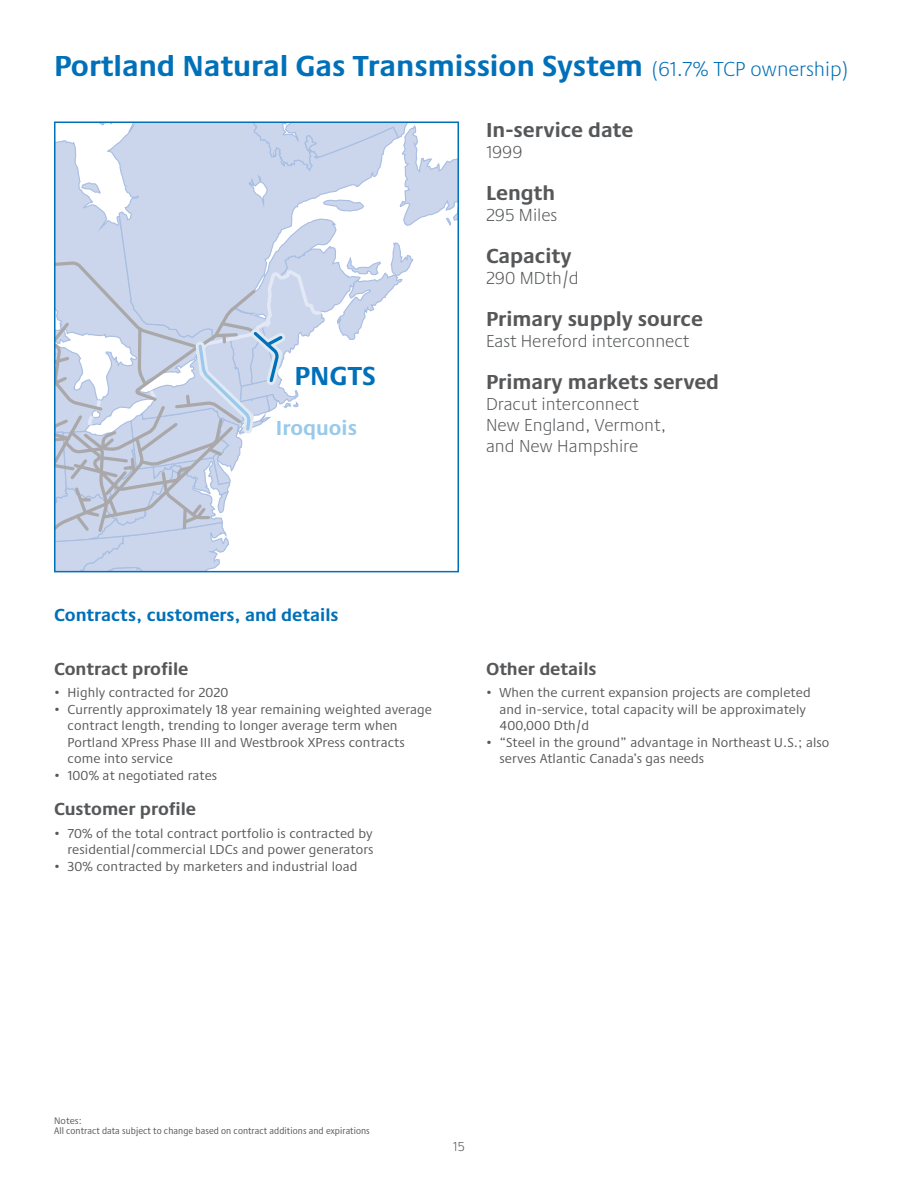
<style>
.page{position:relative;width:918px;height:1188px;background:#fff}
.page>*{position:absolute;margin:0;border:0;box-sizing:border-box;transform-origin:0 0}
.t1{font:700 30px "Praxis Next";color:#0070b9}
.t2{font:700 27px "Praxis Next";color:#0070b9}
.t3{font:700 21px "Praxis Next";color:#555759}
.t4{font:700 21px "Praxis Next";color:#9acaeb}
.t5{font:300 18px/21px "Praxis Next";color:#555759}
.t6{font:700 18px "Praxis Next";color:#555759}
.t7{font:700 18px "Praxis Next";color:#0070b9}
.t8{font:13.5px/16.5px "Praxis Next";letter-spacing:.01em;color:#555759}
.t9{font:300 13.5px "Praxis Next";color:#555759}
.t10{font:condensed 9.75px "Praxis Next";letter-spacing:.01em;color:#555759}
.t11{font:9.75px "Praxis Next";letter-spacing:.01em;color:#555759}
.s1{font-weight:300;font-size:21px}
</style>
<div class="page">
<svg style="left:57px;top:125px;width:399px;height:444px"></svg>
<div style="left:54px;top:122px;width:405px;height:450px;border:2px solid #0070b9"></div>
<h1 class="t1" style="left:54px;top:55px;width:797px">Portland Natural Gas Transmission System <span class="s1">(61.7% TCP ownership)</span></h1>
<h3 class="t3" style="left:486px;top:122px;width:149px">In-service date</h3>
<h3 class="t5" style="left:486px;top:143px;width:38px">1999</h3>
<h3 class="t3" style="left:486px;top:185px;width:71px">Length</h3>
<h3 class="t5" style="left:486px;top:206px;width:73px">295 Miles</h3>
<h3 class="t3" style="left:486px;top:248px;width:87px">Capacity</h3>
<h3 class="t5" style="left:486px;top:269px;width:94px">290 MDth/d</h3>
<h3 class="t3" style="left:486px;top:311px;width:219px">Primary supply source</h3>
<h3 class="t5" style="left:486px;top:332px;width:205px">East Hereford interconnect</h3>
<h3 class="t3" style="left:486px;top:374px;width:235px">Primary markets served</h3>
<h3 class="t5" style="left:486px;top:395px;width:182px">Dracut interconnect<br>New England, Vermont, and New Hampshire</h3>
<h2 class="t2" style="left:294px;top:365px;width:83px">PNGTS</h2>
<h3 class="t4" style="left:276px;top:420px;width:83px">Iroquois</h3>
<h3 class="t7" style="left:54px;top:608px;width:286px">Contracts, customers, and details</h3>
<h3 class="t6" style="left:54px;top:662px;width:136px">Contract profile</h3>
<p class="t8" style="left:54px;top:686px;width:176px">• Highly contracted for 2020</p>
<p class="t8" style="left:68px;top:702px;width:366px;text-indent:-14px">• Currently approximately 18 year remaining weighted average contract length, trending to longer average term when Portland XPress Phase III and Westbrook XPress contracts come into service</p>
<p class="t8" style="left:54px;top:768px;width:165px">• 100% at negotiated rates</p>
<h3 class="t6" style="left:54px;top:802px;width:144px">Customer profile</h3>
<p class="t8" style="left:54px;top:826px;width:321px;text-align:right">• 70% of the total contract portfolio is contracted by residential/commercial LDCs and power generators</p>
<p class="t8" style="left:54px;top:859px;width:305px">• 30% contracted by marketers and industrial load</p>
<h3 class="t6" style="left:486px;top:662px;width:112px">Other details</h3>
<p class="t8" style="left:500px;top:686px;width:313px;text-indent:-14px">• When the current expansion projects are completed and in-service, total capacity will be approximately<br>400,000 Dth/d</p>
<p class="t8" style="left:500px;top:735px;width:331px;text-indent:-14px">• “Steel in the ground” advantage in Northeast U.S.; also serves Atlantic Canada’s gas needs</p>
<p class="t11" style="left:54px;top:1117px;width:29px">Notes:</p>
<p class="t10" style="left:54px;top:1127px;width:317px">All contract data subject to change based on contract additions and expirations</p>
<p class="t9" style="left:453px;top:1141px;width:14px">15</p>
</div>
